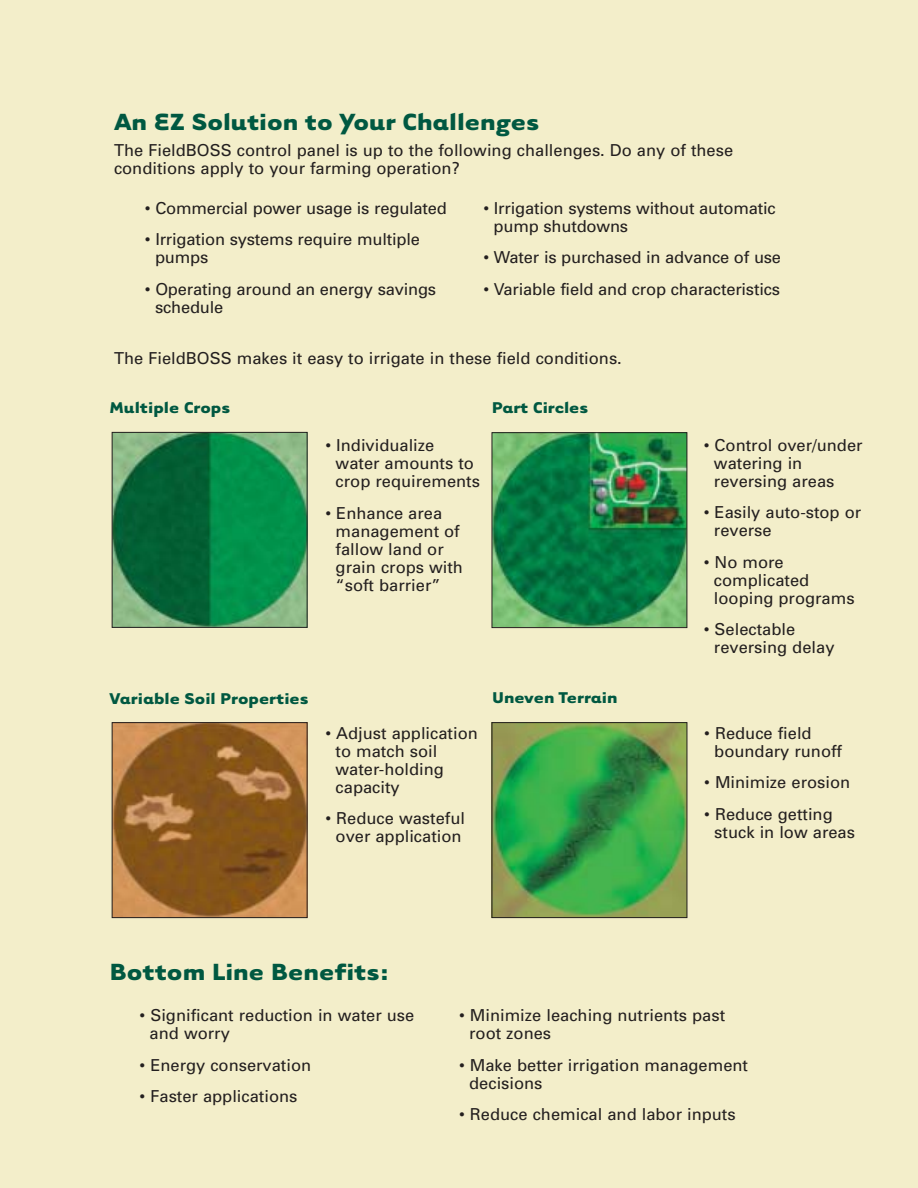
<style>
.page{position:relative;width:918px;height:1188px;background:#f3eeca}
.page>*{position:absolute;margin:0;border:0;box-sizing:border-box;transform-origin:0 0}
.t1{font:700 27px "Tarzana Wide";color:#005841}
.t2{font:700 18px "Tarzana Wide";color:#005841}
.t3{font:16.5px/18px "Univers";color:#231f1f}
</style>
<div class="page">
<img style="left:114px;top:434px;width:192px;height:192px">
<div style="left:112px;top:432px;width:196px;height:196px;border:1px solid #231f1f"></div>
<img style="left:494px;top:434px;width:191px;height:192px">
<div style="left:492px;top:432px;width:195px;height:196px;border:1px solid #231f1f"></div>
<img style="left:114px;top:724px;width:192px;height:192px">
<div style="left:112px;top:722px;width:196px;height:196px;border:1px solid #231f1f"></div>
<img style="left:494px;top:724px;width:191px;height:192px">
<div style="left:492px;top:722px;width:195px;height:196px;border:1px solid #231f1f"></div>
<h1 class="t1" style="left:114px;top:111px;width:427px">An EZ Solution to Your Challenges</h1>
<p class="t3" style="left:114px;top:143px;width:621px">The FieldBOSS control panel is up to the following challenges. Do any of these conditions apply to your farming operation?</p>
<p class="t3" style="left:145px;top:200px;width:304px">• Commercial power usage is regulated</p>
<p class="t3" style="left:155px;top:232px;width:266px;text-indent:-10px">• Irrigation systems require multiple pumps</p>
<p class="t3" style="left:155px;top:281px;width:283px;text-indent:-10px">• Operating around an energy savings schedule</p>
<p class="t3" style="left:494px;top:200px;width:284px;text-indent:-10px">• Irrigation systems without automatic pump shutdowns</p>
<p class="t3" style="left:483px;top:250px;width:299px">• Water is purchased in advance of use</p>
<p class="t3" style="left:483px;top:281px;width:298px">• Variable field and crop characteristics</p>
<p class="t3" style="left:114px;top:350px;width:509px">The FieldBOSS makes it easy to irrigate in these field conditions.</p>
<p class="t2" style="left:109px;top:401px;width:122px">Multiple Crops</p>
<p class="t2" style="left:492px;top:401px;width:98px">Part Circles</p>
<p class="t3" style="left:336px;top:438px;width:146px;text-indent:-10px">• Individualize water amounts to crop requirements</p>
<p class="t3" style="left:336px;top:505px;width:129px;text-indent:-10px">• Enhance area management of fallow land or grain crops with “soft barrier”</p>
<p class="t2" style="left:109px;top:691px;width:201px">Variable Soil Properties</p>
<p class="t2" style="left:492px;top:691px;width:127px">Uneven Terrain</p>
<p class="t3" style="left:336px;top:726px;width:144px;text-indent:-10px">• Adjust application to match soil water-holding capacity</p>
<p class="t3" style="left:325px;top:811px;width:141px;text-align:center">• Reduce wasteful over application</p>
<p class="t3" style="left:714px;top:437px;width:150px;text-indent:-10px">• Control over/under watering in reversing areas</p>
<p class="t3" style="left:714px;top:505px;width:149px;text-indent:-10px">• Easily auto-stop or reverse</p>
<p class="t3" style="left:714px;top:554px;width:142px;text-indent:-10px">• No more complicated looping programs</p>
<p class="t3" style="left:714px;top:622px;width:122px;text-indent:-10px">• Selectable reversing delay</p>
<p class="t3" style="left:714px;top:726px;width:129px;text-indent:-10px">• Reduce field boundary runoff</p>
<p class="t3" style="left:704px;top:775px;width:147px">• Minimize erosion</p>
<p class="t3" style="left:714px;top:807px;width:142px;text-indent:-10px">• Reduce getting stuck in low areas</p>
<h1 class="t1" style="left:110px;top:961px;width:282px">Bottom Line Benefits:</h1>
<p class="t3" style="left:150px;top:1008px;width:266px;text-indent:-10px">• Significant reduction in water use and worry</p>
<p class="t3" style="left:140px;top:1057px;width:173px">• Energy conservation</p>
<p class="t3" style="left:140px;top:1089px;width:159px">• Faster applications</p>
<p class="t3" style="left:469px;top:1008px;width:257px;text-indent:-10px">• Minimize leaching nutrients past root zones</p>
<p class="t3" style="left:469px;top:1057px;width:280px;text-indent:-10px">• Make better irrigation management decisions</p>
<p class="t3" style="left:459px;top:1107px;width:278px">• Reduce chemical and labor inputs</p>
</div>
